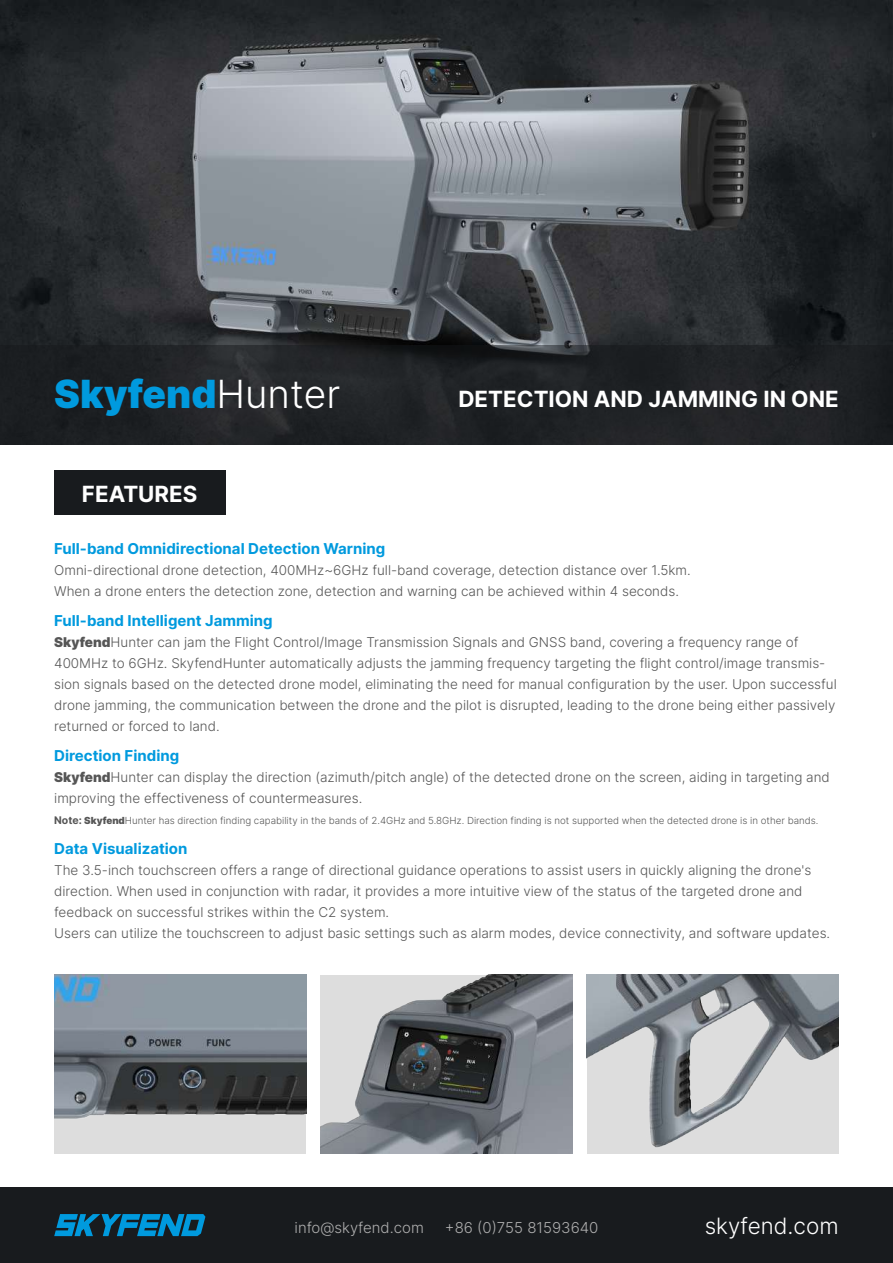
<style>
.page{position:relative;width:893px;height:1263px;background:#fff}
.page>*{position:absolute;margin:0;border:0;box-sizing:border-box;transform-origin:0 0}
.t1{font:900 38.85px "Inter";color:#009ade}
.t2{font:300 22.5px "Inter";color:#fff}
.t3{font:700 22.35px "Inter";color:#fff}
.t4{font:700 15px "Inter";color:#009ade}
.t5{font:300 15px "Inter";color:#afafaf}
.t6{font:300 13.5px/21px "Inter";color:#565656}
.t7{font:300 9.75px "Inter";color:#565656}
.s1{font-weight:300;color:#fff}
.s2{font-weight:900}
.s3{font-weight:700;font-size:10.5px}
</style>
<div class="page">
<img style="left:0;top:0;width:893px;height:345px">
<div style="left:0;top:345px;width:893px;height:100px;background:#1f2225"></div>
<div style="left:0;top:1187px;width:893px;height:76px;background:#181b1e"></div>
<svg style="left:54px;top:1214px;width:151px;height:22px"></svg>
<div style="left:54px;top:470px;width:172px;height:44px;background:#181b1e"></div>
<img style="left:321px;top:975px;width:251px;height:179px">
<img style="left:54px;top:975px;width:252px;height:179px">
<img style="left:587px;top:975px;width:252px;height:179px">
<h1 class="t1" style="left:54px;top:365px;width:287px">Skyfend<span class="s1">Hunter</span></h1>
<h3 class="t3" style="left:82px;top:477px;width:117px">FEATURES</h3>
<h3 class="t3" style="left:458px;top:383px;width:382px">DETECTION AND JAMMING IN ONE</h3>
<p class="t4" style="left:54px;top:538px;width:333px">Full-band Omnidirectional Detection Warning</p>
<p class="t6" style="left:54px;top:560px;width:638px">Omni-directional drone detection, 400MHz~6GHz full-band coverage, detection distance over 1.5km.<br>When a drone enters the detection zone, detection and warning can be achieved within 4 seconds.</p>
<p class="t4" style="left:54px;top:610px;width:220px">Full-band Intelligent Jamming</p>
<p class="t6" style="left:54px;top:632px;width:784px"><span class="s2">Skyfend</span>Hunter can jam the Flight Control/Image Transmission Signals and GNSS band, covering a frequency range of 400MHz to 6GHz. SkyfendHunter automatically adjusts the jamming frequency targeting the flight control/image transmis&shy;sion signals based on the detected drone model, eliminating the need for manual configuration by the user. Upon successful drone jamming, the communication between the drone and the pilot is disrupted, leading to the drone being either passively returned or forced to land.</p>
<p class="t4" style="left:54px;top:745px;width:127px">Direction Finding</p>
<p class="t6" style="left:54px;top:767px;width:777px"><span class="s2">Skyfend</span>Hunter can display the direction (azimuth/pitch angle) of the detected drone on the screen, aiding in targeting and improving the effectiveness of countermeasures.</p>
<p class="t7" style="left:54px;top:814px;width:766px"><span class="s3">Note:</span> <span class="s2">Skyfend</span>Hunter has direction finding capability in the bands of 2.4GHz and 5.8GHz. Direction finding is not supported when the detected drone is in other bands.</p>
<p class="t4" style="left:54px;top:838px;width:135px">Data Visualization</p>
<p class="t6" style="left:54px;top:860px;width:777px">The 3.5-inch touchscreen offers a range of directional guidance operations to assist users in quickly aligning the drone's direction. When used in conjunction with radar, it provides a more intuitive view of the status of the targeted drone and feedback on successful strikes within the C2 system.<br>Users can utilize the touchscreen to adjust basic settings such as alarm modes, device connectivity, and software updates.</p>
<p class="t5" style="left:295px;top:1216px;width:131px">info@skyfend.com</p>
<p class="t5" style="left:445px;top:1216px;width:155px">+86 (0)755 81593640</p>
<h2 class="t2" style="left:705px;top:1210px;width:136px">skyfend.com</h2>
</div>
